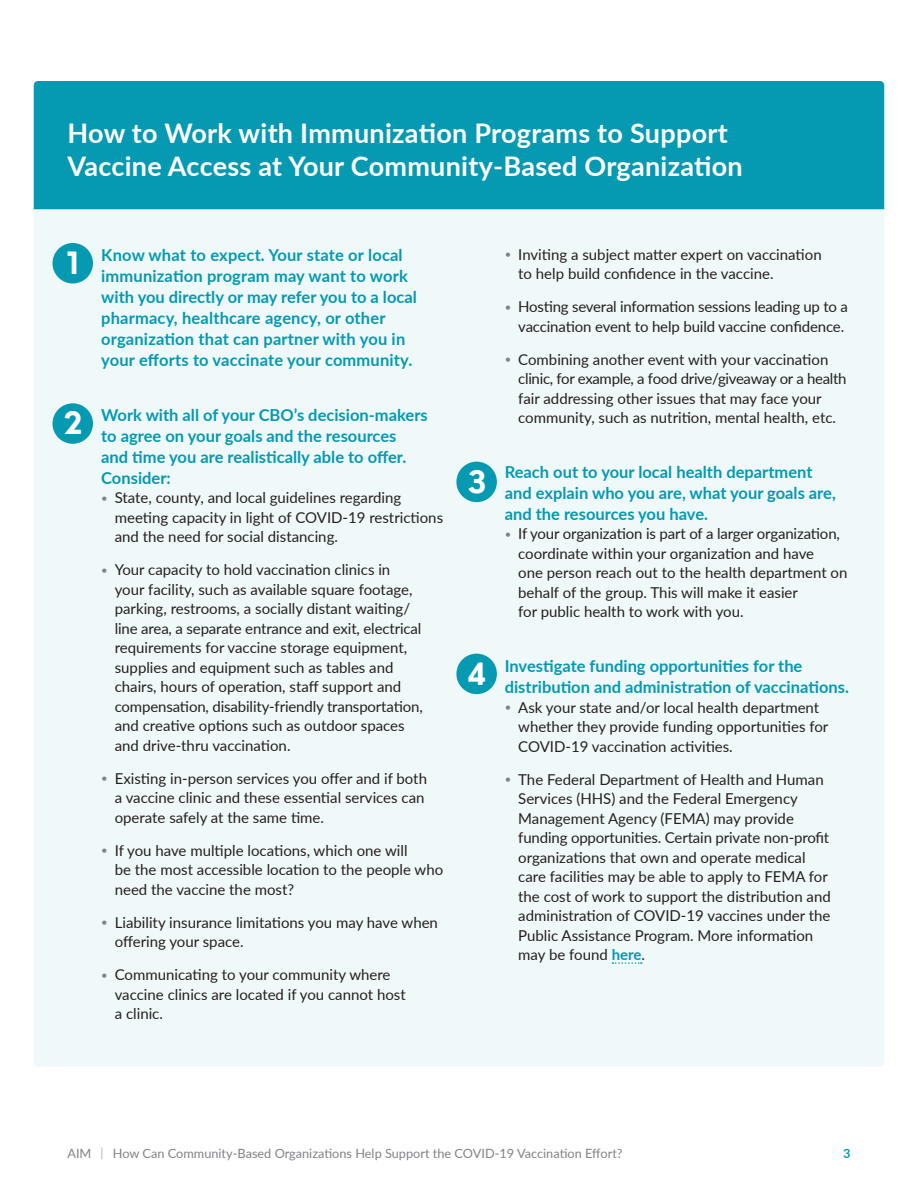
<style>
.page{position:relative;width:918px;height:1188px;background:#fff}
.page>*{position:absolute;margin:0;border:0;box-sizing:border-box;transform-origin:0 0}
.t1{font:700 30px "Nourd";color:#fff}
.t2{font:700 27px/33px "Lato";letter-spacing:.01em;color:#fff}
.t3{font:700 16.5px/21px "Lato";color:#0599b2}
.t4{font:15px/19.5px "Lato";color:#231f20}
.t5{font:12.75px "Lato";color:#808285}
.t6{font:700 12.75px "Lato";color:#0599b2}
.s1{font-size:11.25px;color:#808285}
.s2{font-weight:700;color:#0599b2}
.s3{font-weight:300}
</style>
<div class="page">
<div style="left:34px;top:81px;width:850px;height:985px;background:#f0f9f9;border-radius:4px"></div>
<div style="left:34px;top:81px;width:850px;height:128px;background:#0599b2"></div>
<svg style="left:612px;top:962px;width:30px;height:2px"></svg>
<div style="left:52px;top:243px;width:41px;height:41px;background:#0599b2;border-radius:50%"></div>
<div style="left:52px;top:403px;width:41px;height:41px;background:#0599b2;border-radius:50%"></div>
<div style="left:456px;top:462px;width:41px;height:40px;background:#0599b2;border-radius:50%"></div>
<div style="left:456px;top:654px;width:41px;height:40px;background:#0599b2;border-radius:50%"></div>
<h2 class="t2" style="left:68px;top:116px;width:677px">How to Work with Immunization Programs to Support<br>Vaccine Access at Your Community-Based Organization</h2>
<h1 class="t1" style="left:67px;top:246px;width:14px">1</h1>
<h1 class="t1" style="left:63px;top:406px;width:21px">2</h1>
<p class="t3" style="left:101px;top:244px;width:317px">Know what to expect. Your state or local immunization program may want to work with you directly or may refer you to a local pharmacy, healthcare agency, or other organization that can partner with you in your efforts to vaccinate your community.</p>
<p class="t3" style="left:101px;top:403px;width:328px">Work with all of your CBO’s decision-makers to agree on your goals and the resources<br>and time you are realistically able to offer.<br>Consider:</p>
<p class="t4" style="left:115px;top:487px;width:330px;text-indent:-14px"><span class="s1">•</span> State, county, and local guidelines regarding meeting capacity in light of COVID-19 restrictions and the need for social distancing.</p>
<p class="t4" style="left:115px;top:559px;width:310px;text-indent:-14px"><span class="s1">•</span> Your capacity to hold vaccination clinics in your facility, such as available square footage, parking, restrooms, a socially distant waiting/ line area, a separate entrance and exit, electrical requirements for vaccine storage equipment, supplies and equipment such as tables and chairs, hours of operation, staff support and compensation, disability-friendly transportation, and creative options such as outdoor spaces and drive-thru vaccination.</p>
<p class="t4" style="left:115px;top:768px;width:314px;text-indent:-14px"><span class="s1">•</span> Existing in-person services you offer and if both a vaccine clinic and these essential services can operate safely at the same time.</p>
<p class="t4" style="left:115px;top:840px;width:330px;text-indent:-14px"><span class="s1">•</span> If you have multiple locations, which one will<br>be the most accessible location to the people who need the vaccine the most?</p>
<p class="t4" style="left:115px;top:912px;width:325px;text-indent:-14px"><span class="s1">•</span> Liability insurance limitations you may have when offering your space.</p>
<p class="t4" style="left:115px;top:964px;width:293px;text-indent:-14px"><span class="s1">•</span> Communicating to your community where vaccine clinics are located if you cannot host a clinic.</p>
<h1 class="t1" style="left:467px;top:464px;width:21px">3</h1>
<h1 class="t1" style="left:467px;top:656px;width:21px">4</h1>
<p class="t4" style="left:518px;top:244px;width:305px;text-indent:-14px"><span class="s1">•</span> Inviting a subject matter expert on vaccination to help build confidence in the vaccine.</p>
<p class="t4" style="left:505px;top:296px;width:345px;text-align:right"><span class="s1">•</span> Hosting several information sessions leading up to a vaccination event to help build vaccine confidence.</p>
<p class="t4" style="left:518px;top:349px;width:330px;text-indent:-14px"><span class="s1">•</span> Combining another event with your vaccination clinic, for example, a food drive/giveaway or a health fair addressing other issues that may face your community, such as nutrition, mental health, etc.</p>
<p class="t3" style="left:505px;top:461px;width:333px">Reach out to your local health department and explain who you are, what your goals are, and the resources you have.</p>
<p class="t4" style="left:518px;top:523px;width:331px;text-indent:-14px"><span class="s1">•</span> If your organization is part of a larger organization, coordinate within your organization and have<br>one person reach out to the health department on behalf of the group. This will make it easier<br>for public health to work with you.</p>
<p class="t3" style="left:505px;top:655px;width:346px">Investigate funding opportunities for the distribution and administration of vaccinations.</p>
<p class="t4" style="left:518px;top:697px;width:312px;text-indent:-14px"><span class="s1">•</span> Ask your state and/or local health department whether they provide funding opportunities for<br>COVID-19 vaccination activities.</p>
<p class="t4" style="left:518px;top:769px;width:314px;text-indent:-14px"><span class="s1">•</span> The Federal Department of Health and Human Services (HHS) and the Federal Emergency Management Agency (FEMA) may provide funding opportunities. Certain private non-profit organizations that own and operate medical care facilities may be able to apply to FEMA for the cost of work to support the distribution and administration of COVID-19 vaccines under the Public Assistance Program. More information may be found <span class="s2">here</span>.</p>
<p class="t5" style="left:67px;top:1144px;width:557px">AIM <span class="s3">|</span> How Can Community-Based Organizations Help Support the COVID-19 Vaccination Effort?</p>
<p class="t6" style="left:843px;top:1144px;width:9px">3</p>
</div>
